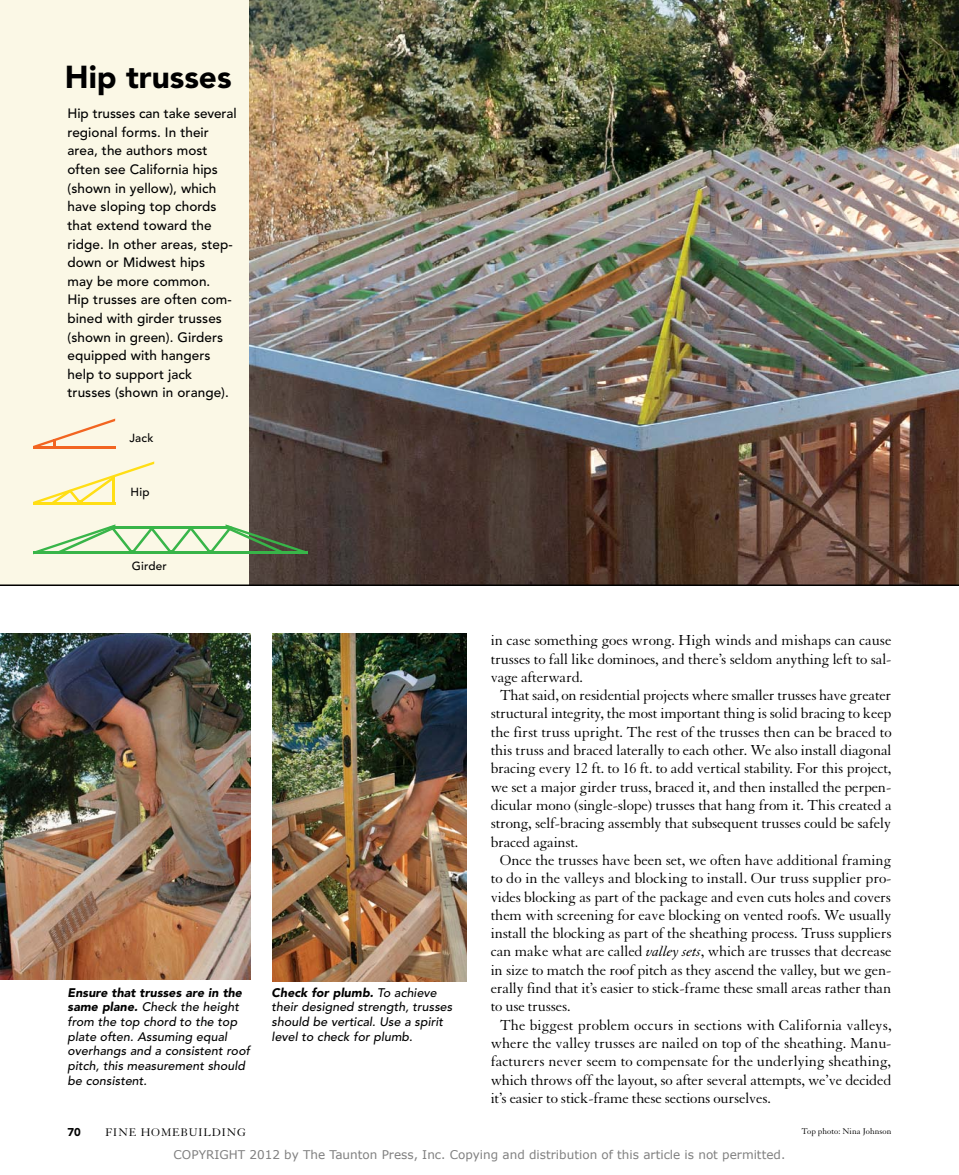
<style>
.page{position:relative;width:959px;height:1175px;background:#fff}
.page>*{position:absolute;margin:0;border:0;box-sizing:border-box;transform-origin:0 0}
.t1{font:900 31.5px "Avenir LT Std";color:#000}
.t2{font:15.75px "Granjon LT Std";letter-spacing:-.01em;color:#000}
.t3{font:500 13.5px/18.6px "Avenir LT Std";letter-spacing:.005em;color:#000}
.t4{font:italic 500 12.3px/14.7px "Avenir LT Std";letter-spacing:.005em;color:#000}
.t5{font:12px "Verdana";color:#808080}
.t6{font:12px "Granjon LT Std";letter-spacing:.07em;color:#000}
.t7{font:500 11.7px "Avenir LT Std";letter-spacing:.02em;color:#000}
.t8{font:900 11.25px "Avenir LT Std";color:#000}
.t9{font:9px "Granjon LT Std";letter-spacing:.005em;color:#000}
.s1{font-weight:900}
.s2{font-style:italic}
</style>
<div class="page">
<div style="left:0;top:0;width:958px;height:584px;background:#fbf8e6"></div>
<img style="left:250px;top:0;width:708px;height:584px">
<img style="left:272px;top:633px;width:194px;height:348px">
<img style="left:0;top:633px;width:250px;height:347px">
<svg style="left:33px;top:418px;width:82px;height:30px"></svg>
<svg style="left:33px;top:461px;width:121px;height:43px"></svg>
<svg style="left:33px;top:524px;width:275px;height:30px"></svg>
<hr style="left:0;top:584px;width:958px;height:2px;background:#000">
<h1 class="t1" style="left:65px;top:58px;width:168px">Hip trusses</h1>
<p class="t3" style="left:68px;top:105px;width:171px">Hip trusses can take several regional forms. In their area, the authors most often see California hips (shown in yellow), which have sloping top chords that extend toward the ridge. In other areas, step&shy;down or Midwest hips<br>may be more common.<br>Hip trusses are often com&shy;bined with girder trusses (shown in green). Girders equipped with hangers help to support jack trusses (shown in orange).</p>
<p class="t7" style="left:129px;top:431px;width:26px">Jack</p>
<p class="t7" style="left:130px;top:485px;width:21px">Hip</p>
<p class="t7" style="left:132px;top:559px;width:37px">Girder</p>
<p class="t4" style="left:68px;top:985px;width:184px"><span class="s1">Ensure that trusses are in the same plane.</span> Check the height from the top chord to the top plate often. Assuming equal overhangs and a consistent roof pitch, this measurement should be consistent.</p>
<p class="t4" style="left:272px;top:985px;width:182px"><span class="s1">Check for plumb.</span> To achieve their designed strength, trusses should be vertical. Use a spirit level to check for plumb.</p>
<p class="t2" style="left:490px;top:632px;width:402px">in case something goes wrong. High winds and mishaps can cause</p>
<p class="t2" style="left:490px;top:650px;width:402px">trusses to fall like dominoes, and there’s seldom anything left to sal-</p>
<p class="t2" style="left:490px;top:668px;width:94px">vage afterward.</p>
<p class="t2" style="left:499px;top:687px;width:393px">That said, on residential projects where smaller trusses have greater</p>
<p class="t2" style="left:490px;top:705px;width:402px">structural integrity, the most important thing is solid bracing to keep</p>
<p class="t2" style="left:490px;top:723px;width:402px">the first truss upright. The rest of the trusses then can be braced to</p>
<p class="t2" style="left:490px;top:741px;width:402px">this truss and braced laterally to each other. We also install diagonal</p>
<p class="t2" style="left:490px;top:760px;width:402px">bracing every 12 ft. to 16 ft. to add vertical stability. For this project,</p>
<p class="t2" style="left:490px;top:778px;width:402px">we set a major girder truss, braced it, and then installed the perpen-</p>
<p class="t2" style="left:490px;top:796px;width:402px">dicular mono (single-slope) trusses that hang from it. This created a</p>
<p class="t2" style="left:490px;top:815px;width:402px">strong, self-bracing assembly that subsequent trusses could be safely</p>
<p class="t2" style="left:490px;top:833px;width:89px">braced against.</p>
<p class="t2" style="left:499px;top:851px;width:393px">Once the trusses have been set, we often have additional framing</p>
<p class="t2" style="left:490px;top:870px;width:402px">to do in the valleys and blocking to install. Our truss supplier pro-</p>
<p class="t2" style="left:490px;top:888px;width:402px">vides blocking as part of the package and even cuts holes and covers</p>
<p class="t2" style="left:490px;top:906px;width:402px">them with screening for eave blocking on vented roofs. We usually</p>
<p class="t2" style="left:490px;top:924px;width:402px">install the blocking as part of the sheathing process. Truss suppliers</p>
<p class="t2" style="left:490px;top:943px;width:402px">can make what are called <span class="s2">valley sets</span>, which are trusses that decrease</p>
<p class="t2" style="left:490px;top:961px;width:402px">in size to match the roof pitch as they ascend the valley, but we gen-</p>
<p class="t2" style="left:490px;top:979px;width:402px">erally find that it’s easier to stick-frame these small areas rather than</p>
<p class="t2" style="left:490px;top:998px;width:81px">to use trusses.</p>
<p class="t2" style="left:499px;top:1016px;width:393px">The biggest problem occurs in sections with California valleys,</p>
<p class="t2" style="left:490px;top:1034px;width:402px">where the valley trusses are nailed on top of the sheathing. Manu-</p>
<p class="t2" style="left:490px;top:1053px;width:402px">facturers never seem to compensate for the underlying sheathing,</p>
<p class="t2" style="left:490px;top:1071px;width:402px">which throws off the layout, so after several attempts, we’ve decided</p>
<p class="t2" style="left:490px;top:1089px;width:282px">it’s easier to stick-frame these sections ourselves.</p>
<p class="t8" style="left:68px;top:1125px;width:15px">70</p>
<p class="t6" style="left:105px;top:1126px;width:142px">FINE HOMEBUILDING</p>
<p class="t9" style="left:801px;top:1125px;width:91px">Top photo: Nina Johnson</p>
<p class="t5" style="left:174px;top:1146px;width:613px">COPYRIGHT 2012 by The Taunton Press, Inc. Copying and distribution of this article is not permitted.</p>
</div>
